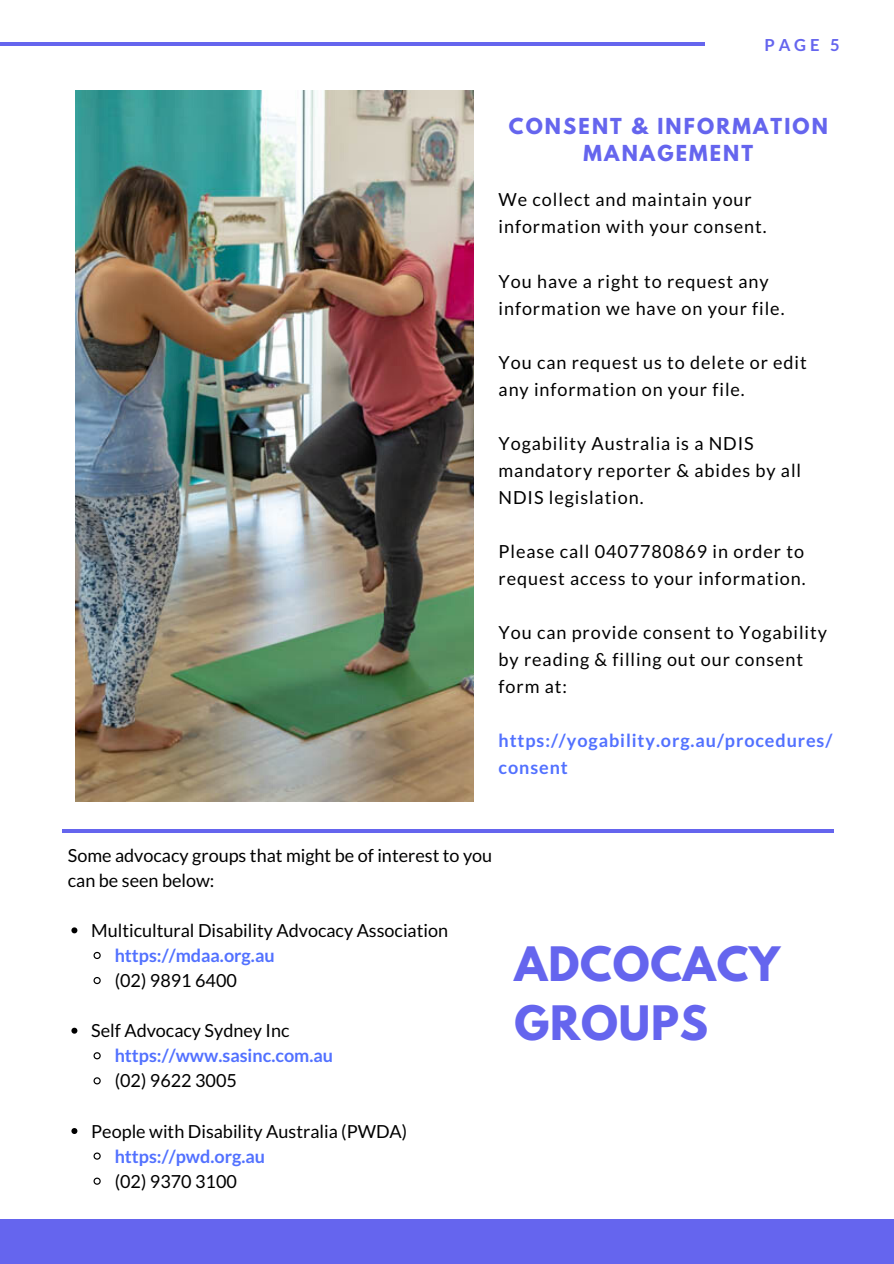
<style>
.page{position:relative;width:894px;height:1264px;background:#fff}
.page>*{position:absolute;margin:0;border:0;box-sizing:border-box;transform-origin:0 0}
.t1{font:700 42px/58.5px "League Spartan";letter-spacing:.02em;color:#6565ee}
.t2{font:700 19.5px/27px "League Spartan";letter-spacing:.11em;color:#6565ee;text-align:center}
.t3{font:18px/27px "Lato";letter-spacing:.05em;color:#000}
.t4{font:18px/25px "Lato";color:#000}
.t5{font:700 18px "Lato";color:#5271ff}
.t6{font:700 18px/27px "Lato";letter-spacing:.05em;color:#5271ff}
.t7{font:700 16.5px "Lato";color:#6565ee}
</style>
<div class="page">
<hr style="left:0;top:42px;width:704px;height:3px;background:#6565ee">
<img style="left:75px;top:91px;width:399px;height:710px">
<svg style="left:71px;top:927px;width:6px;height:6px"></svg>
<svg style="left:93px;top:951px;width:8px;height:8px"></svg>
<svg style="left:93px;top:977px;width:8px;height:8px"></svg>
<svg style="left:71px;top:1027px;width:6px;height:6px"></svg>
<svg style="left:93px;top:1052px;width:8px;height:8px"></svg>
<svg style="left:93px;top:1077px;width:8px;height:8px"></svg>
<svg style="left:71px;top:1128px;width:6px;height:5px"></svg>
<svg style="left:93px;top:1152px;width:8px;height:8px"></svg>
<svg style="left:93px;top:1177px;width:8px;height:8px"></svg>
<hr style="left:62px;top:829px;width:771px;height:3px;background:#6565ee">
<div style="left:0;top:1219px;width:893px;height:44px;background:#6565ee"></div>
<p class="t7" style="left:764px;top:35px;width:77px">PAGE 5</p>
<p class="t2" style="left:508px;top:115px;width:320px">CONSENT &amp; INFORMATION<br>MANAGEMENT</p>
<p class="t3" style="left:498px;top:186px;width:269px">We collect and maintain your information with your consent.</p>
<p class="t3" style="left:498px;top:267px;width:287px">You have a right to request any information we have on your file.</p>
<p class="t3" style="left:498px;top:348px;width:309px">You can request us to delete or edit any information on your file.</p>
<p class="t3" style="left:498px;top:429px;width:304px">Yogability Australia is a NDIS mandatory reporter &amp; abides by all<br>NDIS legislation.</p>
<p class="t3" style="left:498px;top:537px;width:308px">Please call 0407780869 in order to request access to your information.</p>
<p class="t3" style="left:498px;top:618px;width:330px">You can provide consent to Yogability by reading &amp; filling out our consent form at:</p>
<p class="t6" style="left:498px;top:726px;width:335px">https://yogability.org.au/procedures/ consent</p>
<p class="t4" style="left:68px;top:842px;width:426px">Some advocacy groups that might be of interest to you can be seen below:</p>
<p class="t4" style="left:91px;top:917px;width:358px">Multicultural Disability Advocacy Association</p>
<p class="t5" style="left:115px;top:944px;width:161px">https://mdaa.org.au</p>
<p class="t4" style="left:115px;top:967px;width:124px">(02) 9891 6400</p>
<p class="t4" style="left:91px;top:1017px;width:200px">Self Advocacy Sydney Inc</p>
<p class="t5" style="left:115px;top:1044px;width:220px">https://www.sasinc.com.au</p>
<p class="t4" style="left:115px;top:1067px;width:124px">(02) 9622 3005</p>
<p class="t4" style="left:91px;top:1118px;width:317px">People with Disability Australia (PWDA)</p>
<p class="t5" style="left:115px;top:1144px;width:152px">https://pwd.org.au</p>
<p class="t4" style="left:115px;top:1168px;width:124px">(02) 9370 3100</p>
<h1 class="t1" style="left:514px;top:940px;width:267px">ADCOCACY<br>GROUPS</h1>
</div>
